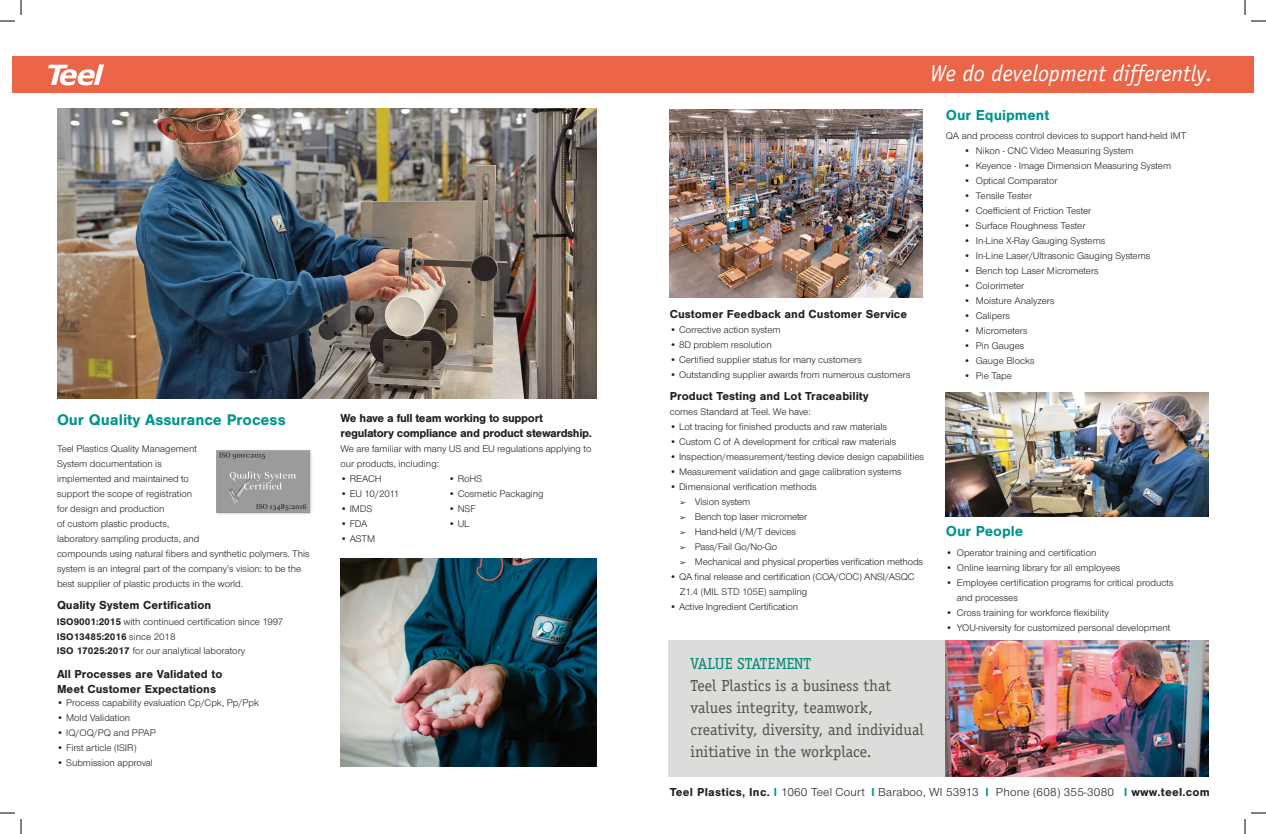
<style>
.page{position:relative;width:1266px;height:834px;background:#fff}
.page>*{position:absolute;margin:0;border:0;box-sizing:border-box;transform-origin:0 0}
.t1{font:italic 23px "Officina Sans";color:#fff}
.t2{font:16px/22px "Officina Serif";color:#50534a}
.t3{font:700 16px "Nimbus San T";color:#00958e}
.t4{font:16px "Officina Serif";color:#008775}
.t5{font:700 15px "Nimbus San T";color:#00958e}
.t6{font:700 12px/15px "Nimbus San T";color:#231f20}
.t7{font:12px "Nimbus Sans Novus T";letter-spacing:.02em;color:#231f20}
.t8{font:700 12px/15px "Nimbus San T";letter-spacing:-.03em;color:#231f20}
.t9{font:10px/15px "Nimbus Sans Novus T";color:#231f20}
.t10{font:700 10px "Nimbus San T";color:#231f20}
.s1{font-family:"Nimbus San T";font-weight:700}
.s2{font-family:"Nimbus Sans Novus T";font-weight:400}
.s3{font-family:"Nimbus San";font-weight:700}
.s4{font-family:"Nimbus San T";font-weight:700;color:#00958e}
</style>
<div class="page">
<div style="left:215px;top:449px;width:98px;height:67px;background:#231f20;opacity:.25"></div>
<img style="left:216px;top:450px;width:93px;height:62px">
<img style="left:946px;top:392px;width:263px;height:125px">
<div style="left:12px;top:57px;width:1242px;height:36px;background:#eb6546"></div>
<svg style="left:48px;top:64px;width:56px;height:22px"></svg>
<div style="left:669px;top:640px;width:540px;height:137px;background:#dcdcdb"></div>
<img style="left:946px;top:640px;width:263px;height:137px">
<img style="left:57px;top:109px;width:540px;height:290px">
<img style="left:670px;top:110px;width:252px;height:187px">
<img style="left:340px;top:558px;width:257px;height:209px">
<svg style="left:0;top:0;width:22px;height:22px"></svg>
<svg style="left:0;top:812px;width:22px;height:22px"></svg>
<svg style="left:1244px;top:0;width:22px;height:22px"></svg>
<svg style="left:1244px;top:812px;width:22px;height:22px"></svg>
<h2 class="t3" style="left:57px;top:411px;width:230px">Our Quality Assurance Process</h2>
<p class="t9" style="left:57px;top:441px;width:254px">Teel Plastics Quality Management<br>System documentation is<br>implemented and maintained to<br>support the scope of registration<br>for design and production<br>of custom plastic products,<br>laboratory sampling products, and<br>compounds using natural fibers and synthetic polymers. This system is an integral part of the company’s vision: to be the best supplier of plastic products in the world.</p>
<p class="t6" style="left:57px;top:598px;width:156px">Quality System Certification</p>
<p class="t9" style="left:57px;top:614px;width:228px"><span class="s1">ISO9001:2015</span> with continued certification since 1997</p>
<p class="t10" style="left:57px;top:631px;width:120px">ISO13485:2016 <span class="s2">since 2018</span></p>
<p class="t9" style="left:57px;top:643px;width:190px"><span class="s1">ISO 17025:20</span><span class="s3">17</span> for our analytical laboratory</p>
<p class="t6" style="left:57px;top:666px;width:167px">All Processes are Validated to<br>Meet Customer Expectations</p>
<p class="t9" style="left:57px;top:695px;width:204px">• Process capability evaluation Cp/Cpk, Pp/Ppk</p>
<p class="t9" style="left:57px;top:710px;width:75px">• Mold Validation</p>
<p class="t9" style="left:57px;top:725px;width:100px">• IQ/OQ/PQ and PPAP</p>
<p class="t9" style="left:57px;top:740px;width:81px">• First article (ISIR)</p>
<p class="t9" style="left:57px;top:755px;width:98px">• Submission approval</p>
<p class="t8" style="left:340px;top:411px;width:253px">We have a full team working to support regulatory compliance and product stewardship.</p>
<p class="t9" style="left:341px;top:441px;width:252px">We are familiar with many US and EU regulations applying to our products, including:</p>
<p class="t9" style="left:341px;top:471px;width:43px">• REACH</p>
<p class="t9" style="left:449px;top:471px;width:35px">• RoHS</p>
<p class="t9" style="left:341px;top:486px;width:60px">• EU 10/2011</p>
<p class="t9" style="left:449px;top:486px;width:97px">• Cosmetic Packaging</p>
<p class="t9" style="left:341px;top:501px;width:34px">• IMDS</p>
<p class="t9" style="left:449px;top:501px;width:29px">• NSF</p>
<p class="t9" style="left:341px;top:516px;width:29px">• FDA</p>
<p class="t9" style="left:449px;top:516px;width:23px">• UL</p>
<p class="t9" style="left:341px;top:531px;width:36px">• ASTM</p>
<h1 class="t1" style="left:930px;top:60px;width:284px">We do development differently.</h1>
<p class="t6" style="left:670px;top:307px;width:239px">Customer Feedback and Customer Service</p>
<p class="t9" style="left:670px;top:322px;width:112px">• Corrective action system</p>
<p class="t9" style="left:670px;top:337px;width:103px">• 8D problem resolution</p>
<p class="t9" style="left:670px;top:352px;width:194px">• Certified supplier status for many customers</p>
<p class="t9" style="left:670px;top:367px;width:242px">• Outstanding supplier awards from numerous customers</p>
<p class="t6" style="left:670px;top:389px;width:200px">Product Testing and Lot Traceability</p>
<p class="t9" style="left:670px;top:404px;width:142px">comes Standard at Teel. We have:</p>
<p class="t9" style="left:670px;top:419px;width:219px">• Lot tracing for finished products and raw materials</p>
<p class="t9" style="left:670px;top:434px;width:228px">• Custom C of A development for critical raw materials</p>
<p class="t9" style="left:670px;top:449px;width:256px">• Inspection/measurement/testing device design capabilities</p>
<p class="t9" style="left:670px;top:464px;width:233px">• Measurement validation and gage calibration systems</p>
<p class="t9" style="left:670px;top:479px;width:148px">• Dimensional verification methods</p>
<p class="t9" style="left:680px;top:494px;width:72px">➢ Vision system</p>
<p class="t9" style="left:680px;top:509px;width:129px">➢ Bench top laser micrometer</p>
<p class="t9" style="left:680px;top:524px;width:118px">➢ Hand-held I/M/T devices</p>
<p class="t9" style="left:680px;top:539px;width:99px">➢ Pass/Fail Go/No-Go</p>
<p class="t9" style="left:680px;top:554px;width:245px">➢ Mechanical and physical properties verification methods</p>
<p class="t9" style="left:680px;top:569px;width:236px;text-indent:-10px">• QA final release and certification (COA/COC) ANSI/ASQC<br>Z1.4 (MIL STD 105E) sampling</p>
<p class="t9" style="left:670px;top:599px;width:130px">• Active Ingredient Certification</p>
<h3 class="t5" style="left:946px;top:106px;width:105px">Our Equipment</h3>
<p class="t9" style="left:946px;top:128px;width:242px">QA and process control devices to support hand-held IMT</p>
<p class="t9" style="left:964px;top:143px;width:171px">• Nikon - CNC Video Measuring System</p>
<p class="t9" style="left:964px;top:158px;width:209px">• Keyence - Image Dimension Measuring System</p>
<p class="t9" style="left:964px;top:173px;width:95px">• Optical Comparator</p>
<p class="t9" style="left:964px;top:188px;width:70px">• Tensile Tester</p>
<p class="t9" style="left:964px;top:203px;width:129px">• Coefficient of Friction Tester</p>
<p class="t9" style="left:964px;top:218px;width:123px">• Surface Roughness Tester</p>
<p class="t9" style="left:964px;top:233px;width:143px">• In-Line X-Ray Gauging Systems</p>
<p class="t9" style="left:964px;top:248px;width:188px">• In-Line Laser/Ultrasonic Gauging Systems</p>
<p class="t9" style="left:964px;top:263px;width:136px">• Bench top Laser Micrometers</p>
<p class="t9" style="left:964px;top:278px;width:62px">• Colorimeter</p>
<p class="t9" style="left:964px;top:293px;width:92px">• Moisture Analyzers</p>
<p class="t9" style="left:964px;top:308px;width:48px">• Calipers</p>
<p class="t9" style="left:964px;top:323px;width:65px">• Micrometers</p>
<p class="t9" style="left:964px;top:338px;width:62px">• Pin Gauges</p>
<p class="t9" style="left:964px;top:353px;width:72px">• Gauge Blocks</p>
<p class="t9" style="left:964px;top:368px;width:50px">• Pie Tape</p>
<h3 class="t5" style="left:946px;top:523px;width:79px">Our People</h3>
<p class="t9" style="left:946px;top:545px;width:152px">• Operator training and certification</p>
<p class="t9" style="left:946px;top:560px;width:176px">• Online learning library for all employees</p>
<p class="t9" style="left:957px;top:575px;width:218px;text-indent:-11px">• Employee certification programs for critical products and processes</p>
<p class="t9" style="left:946px;top:605px;width:164px">• Cross training for workforce flexibility</p>
<p class="t9" style="left:946px;top:620px;width:226px">• YOU-niversity for customized personal development</p>
<h2 class="t4" style="left:691px;top:655px;width:122px">VALUE STATEMENT</h2>
<h2 class="t2" style="left:691px;top:675px;width:235px">Teel Plastics is a business that values integrity, teamwork, creativity, diversity, and individual initiative in the workplace.</h2>
<p class="t7" style="left:670px;top:785px;width:542px"><span class="s1">Teel Plastics, Inc.</span> <span class="s4">l</span> 1060 Teel Court <span class="s4">l</span> Baraboo, WI 53913 <span class="s4">l</span> Phone (608) 355-3080 <span class="s4">l</span> <span class="s1">www.teel.com</span></p>
</div>
